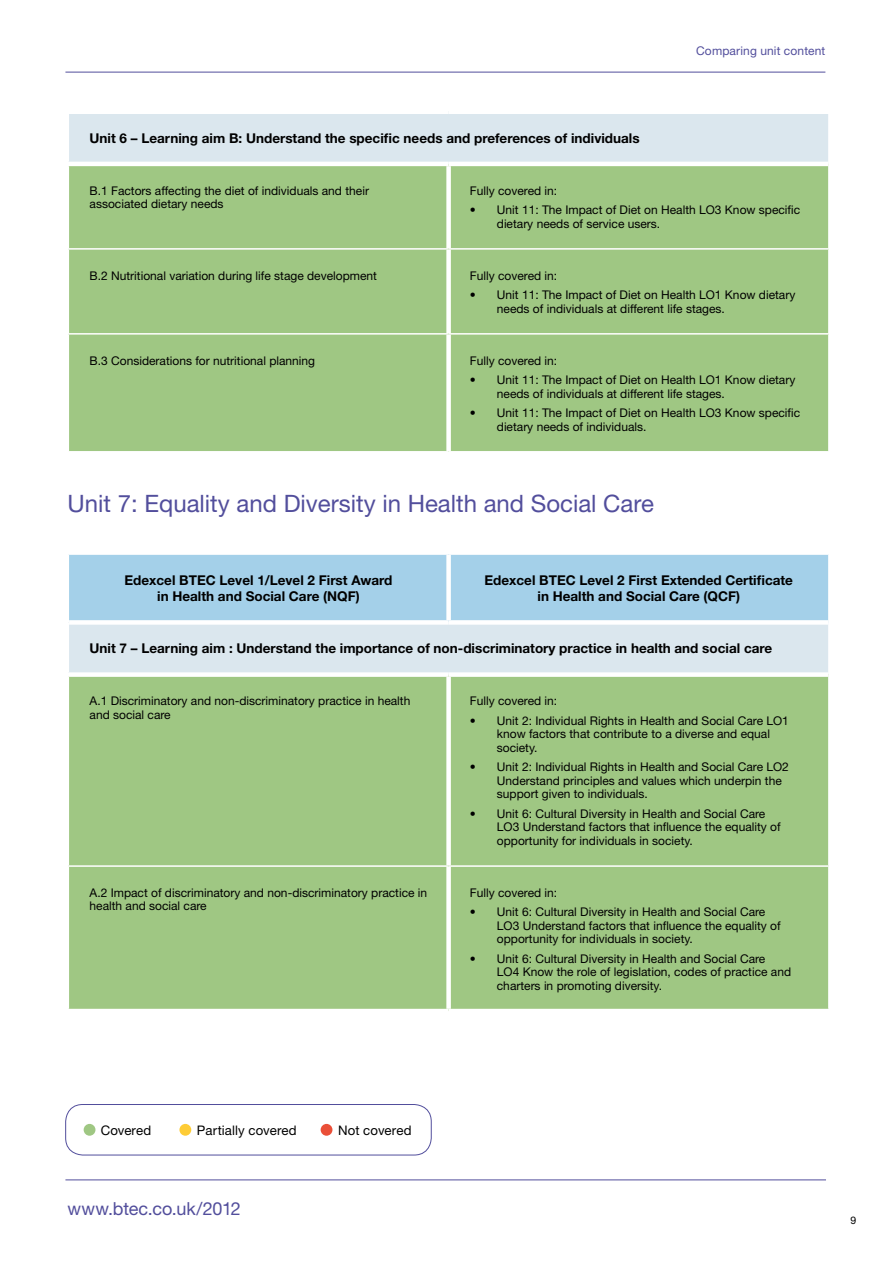
<style>
.page{position:relative;width:893px;height:1263px;background:#fff}
.page>*{position:absolute;margin:0;border:0;box-sizing:border-box;transform-origin:0 0}
.t1{font:24px "Helvetica Neue LT Std";color:#524e9c}
.t2{font:18px "Helvetica Neue";letter-spacing:-.005em;color:#524e9c}
.t3{font:700 13.5px/16.2px "Helvetica Neue LT Std";color:#000;text-align:center}
.t4{font:13.2px "Helvetica Neue";letter-spacing:.01em;color:#000}
.t5{font:12px/13.5px "Helvetica Neue";color:#000}
.t6{font:12px "Helvetica Neue";letter-spacing:.015em;color:#524e9c}
.t7{font:10.5px "Helvetica Neue LT Std";color:#000}
</style>
<div class="page">
<hr style="left:65px;top:72px;width:760px;height:1px;background:#524e9c">
<hr style="left:65px;top:1179px;width:761px;height:1px;background:#524e9c">
<div style="left:65px;top:1104px;width:366px;height:51px;border:1px solid #524e9c;border-radius:17px"></div>
<div style="left:84px;top:1124px;width:11px;height:12px;background:#9fc783;border-radius:50%"></div>
<div style="left:321px;top:1124px;width:11px;height:12px;background:#ea4f38;border-radius:50%"></div>
<div style="left:179px;top:1124px;width:12px;height:12px;background:#fecc36;border-radius:50%"></div>
<div style="left:69px;top:555px;width:759px;height:65px;background:#a4d0e9"></div>
<div style="left:68px;top:622px;width:761px;height:53px;background:#dbe7ee"></div>
<div style="left:69px;top:677px;width:759px;height:332px;background:#9fc783"></div>
<div style="left:68px;top:672px;width:381px;height:5px;background:#fff"></div>
<div style="left:449px;top:672px;width:379px;height:5px;background:#fff"></div>
<div style="left:446px;top:677px;width:5px;height:188px;background:#fff"></div>
<div style="left:446px;top:867px;width:5px;height:142px;background:#fff"></div>
<hr style="left:68px;top:865px;width:381px;height:2px;background:#fff">
<hr style="left:449px;top:865px;width:381px;height:2px;background:#fff">
<hr style="left:68px;top:622px;width:1px;height:50px;background:#fff">
<div style="left:446px;top:555px;width:5px;height:65px;background:#fff"></div>
<hr style="left:828px;top:622px;width:2px;height:53px;background:#fff">
<div style="left:69px;top:620px;width:380px;height:5px;background:#fff"></div>
<div style="left:449px;top:620px;width:379px;height:5px;background:#fff"></div>
<div style="left:68px;top:112px;width:761px;height:52px;background:#dbe7ee"></div>
<div style="left:69px;top:166px;width:759px;height:285px;background:#9fc783"></div>
<hr style="left:68px;top:162px;width:381px;height:4px;background:#fff">
<hr style="left:449px;top:162px;width:379px;height:4px;background:#fff">
<div style="left:446px;top:166px;width:5px;height:82px;background:#fff"></div>
<div style="left:446px;top:250px;width:5px;height:83px;background:#fff"></div>
<div style="left:446px;top:335px;width:5px;height:116px;background:#fff"></div>
<hr style="left:68px;top:248px;width:381px;height:2px;background:#fff">
<hr style="left:449px;top:248px;width:381px;height:2px;background:#fff">
<hr style="left:68px;top:333px;width:381px;height:2px;background:#fff">
<hr style="left:449px;top:333px;width:381px;height:2px;background:#fff">
<div style="left:68px;top:109px;width:381px;height:5px;background:#fff"></div>
<div style="left:449px;top:109px;width:381px;height:5px;background:#fff"></div>
<hr style="left:68px;top:114px;width:1px;height:48px;background:#fff">
<hr style="left:828px;top:114px;width:2px;height:50px;background:#fff">
<p class="t3" style="left:90px;top:129px;width:551px">Unit 6 – Learning aim B: Understand the specific needs and preferences of individuals</p>
<p class="t6" style="left:696px;top:44px;width:131px">Comparing unit content</p>
<p class="t5" style="left:90px;top:183px;width:281px">B.1 Factors affecting the diet of individuals and their associated dietary needs</p>
<p class="t5" style="left:470px;top:183px;width:89px">Fully covered in:</p>
<p class="t5" style="left:497px;top:203px;width:305px;text-indent:-27px">• Unit 11: The Impact of Diet on Health LO3 Know specific dietary needs of service users.</p>
<p class="t5" style="left:90px;top:268px;width:289px">B.2 Nutritional variation during life stage development</p>
<p class="t5" style="left:470px;top:268px;width:89px">Fully covered in:</p>
<p class="t5" style="left:497px;top:288px;width:300px;text-indent:-27px">• Unit 11: The Impact of Diet on Health LO1 Know dietary needs of individuals at different life stages.</p>
<p class="t5" style="left:90px;top:353px;width:227px">B.3 Considerations for nutritional planning</p>
<p class="t5" style="left:470px;top:353px;width:89px">Fully covered in:</p>
<p class="t5" style="left:497px;top:373px;width:300px;text-indent:-27px">• Unit 11: The Impact of Diet on Health LO1 Know dietary needs of individuals at different life stages.</p>
<p class="t5" style="left:497px;top:406px;width:305px;text-indent:-27px">• Unit 11: The Impact of Diet on Health LO3 Know specific dietary needs of individuals.</p>
<h1 class="t1" style="left:68px;top:489px;width:588px">Unit 7: Equality and Diversity in Health and Social Care</h1>
<p class="t3" style="left:125px;top:572px;width:269px">Edexcel BTEC Level 1/Level 2 First Award in Health and Social Care (NQF)</p>
<p class="t3" style="left:484px;top:572px;width:310px">Edexcel BTEC Level 2 First Extended Certificate in Health and Social Care (QCF)</p>
<p class="t3" style="left:90px;top:640px;width:684px">Unit 7 – Learning aim : Understand the importance of non-discriminatory practice in health and social care</p>
<p class="t5" style="left:90px;top:694px;width:322px">A.1 Discriminatory and non-discriminatory practice in health and social care</p>
<p class="t5" style="left:470px;top:694px;width:89px">Fully covered in:</p>
<p class="t5" style="left:497px;top:714px;width:294px;text-indent:-27px">• Unit 2: Individual Rights in Health and Social Care LO1 know factors that contribute to a diverse and equal society.</p>
<p class="t5" style="left:497px;top:760px;width:294px;text-indent:-27px">• Unit 2: Individual Rights in Health and Social Care LO2<br>Understand principles and values which underpin the support given to individuals.</p>
<p class="t5" style="left:497px;top:807px;width:285px;text-indent:-27px">• Unit 6: Cultural Diversity in Health and Social Care<br>LO3 Understand factors that influence the equality of opportunity for individuals in society.</p>
<p class="t5" style="left:90px;top:885px;width:339px">A.2 Impact of discriminatory and non-discriminatory practice in health and social care</p>
<p class="t5" style="left:470px;top:885px;width:89px">Fully covered in:</p>
<p class="t5" style="left:497px;top:905px;width:285px;text-indent:-27px">• Unit 6: Cultural Diversity in Health and Social Care<br>LO3 Understand factors that influence the equality of opportunity for individuals in society.</p>
<p class="t5" style="left:497px;top:951px;width:296px;text-indent:-27px">• Unit 6: Cultural Diversity in Health and Social Care<br>LO4 Know the role of legislation, codes of practice and charters in promoting diversity.</p>
<p class="t4" style="left:101px;top:1122px;width:52px">Covered</p>
<p class="t4" style="left:197px;top:1122px;width:101px">Partially covered</p>
<p class="t4" style="left:338px;top:1122px;width:75px">Not covered</p>
<h2 class="t2" style="left:68px;top:1198px;width:175px">www.btec.co.uk/2012</h2>
<p class="t7" style="left:850px;top:1214px;width:7px">9</p>
</div>
